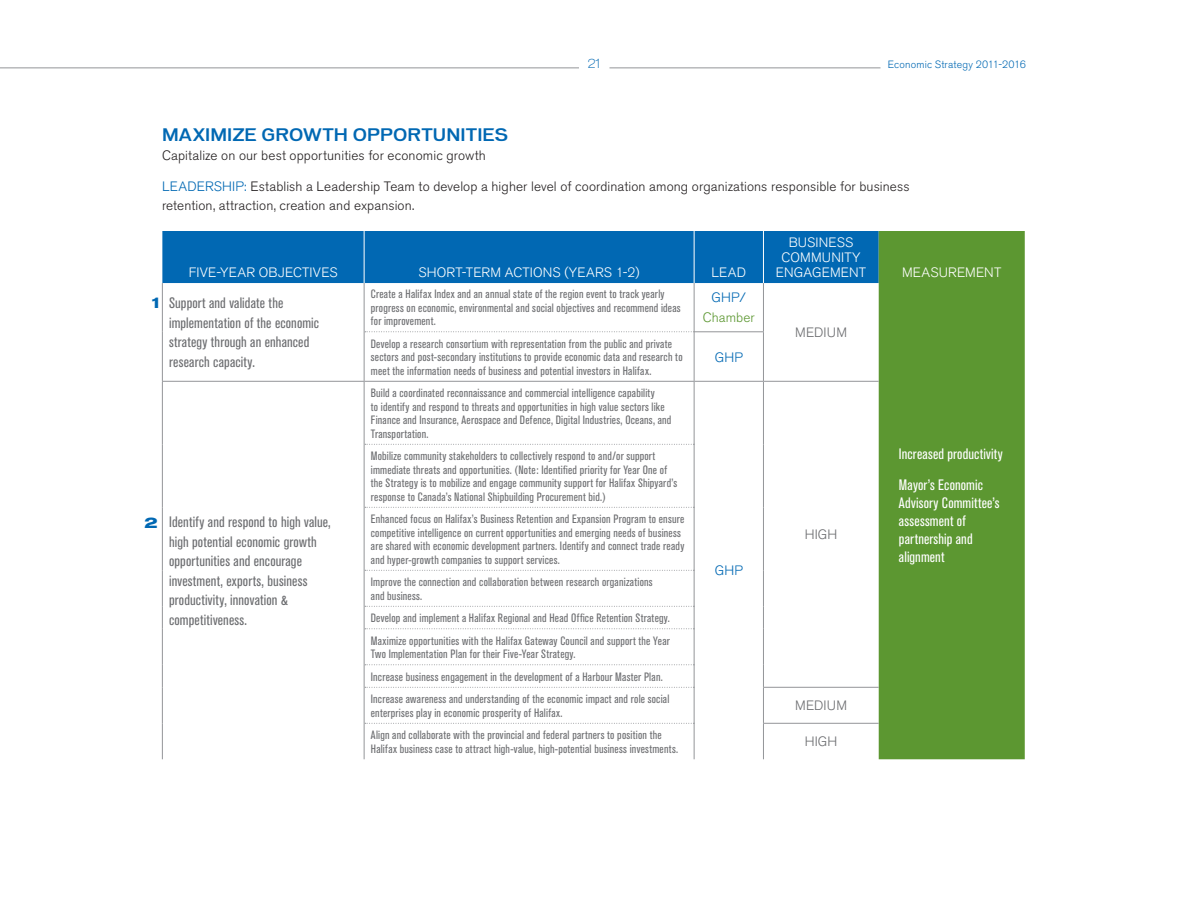
<style>
.page{position:relative;width:1188px;height:918px;background:#fff}
.page>*{position:absolute;margin:0;border:0;box-sizing:border-box;transform-origin:0 0}
.t1{font:500 16.5px "Vonnes";letter-spacing:.005em;color:#0168b3}
.Table-Objectives{font:condensed 15px/19.5px "Akzidenz Grotesk BE";letter-spacing:.01em;color:#6c6d70}
.t2{font:condensed 15px/18px "Akzidenz Grotesk BE";letter-spacing:.01em;color:#fff}
.t3{font:300 13.5px/19.5px "Akzidenz Grotesk BE";letter-spacing:.01em;color:#231f20}
.t4{font:300 13.5px/15px "Akzidenz Grotesk BE";letter-spacing:.015em;color:#fff;text-align:center}
.t5{font:300 13.5px "Akzidenz Grotesk BE";letter-spacing:.01em;color:#6c6d70}
.t6{font:300 13.5px/19.5px "Akzidenz Grotesk BE";letter-spacing:.01em;color:#5c9731;text-align:center}
.t7{font:300 13.5px "Akzidenz Grotesk BE";letter-spacing:.01em;color:#0168b3}
.t8{font:700 expanded 13.5px "Vonnes";color:#0168b3}
.Table-Actions{font:condensed 12px/13.5px "Akzidenz Grotesk BE";letter-spacing:.02em;color:#6c6d70}
.t9{font:300 12px "Vonnes";color:#0168b3}
.t10{font:300 10.5px "Akzidenz Grotesk BE";letter-spacing:.015em;color:#0168b3}
.s1{color:#0168b3}
</style>
<div class="page">
<hr style="left:609px;top:68px;width:272px;height:1px;background:#939598">
<hr style="left:0;top:68px;width:579px;height:1px;background:#939598">
<div style="left:162px;top:231px;width:717px;height:52px;background:#0168b3"></div>
<div style="left:879px;top:231px;width:146px;height:528px;background:#5c9731"></div>
<hr style="left:162px;top:283px;width:1px;height:49px;background:#939598">
<hr style="left:364px;top:283px;width:1px;height:49px;background:#939598">
<hr style="left:162px;top:332px;width:1px;height:49px;background:#939598">
<hr style="left:364px;top:332px;width:1px;height:49px;background:#939598">
<hr style="left:162px;top:381px;width:202px;height:1px;background:#939598">
<hr style="left:162px;top:382px;width:1px;height:62px;background:#939598">
<hr style="left:364px;top:382px;width:1px;height:62px;background:#939598">
<hr style="left:162px;top:444px;width:1px;height:63px;background:#939598">
<hr style="left:364px;top:444px;width:1px;height:63px;background:#939598">
<hr style="left:162px;top:507px;width:1px;height:63px;background:#939598">
<hr style="left:364px;top:507px;width:1px;height:63px;background:#939598">
<hr style="left:162px;top:570px;width:1px;height:36px;background:#939598">
<hr style="left:364px;top:570px;width:1px;height:36px;background:#939598">
<svg style="left:162px;top:606px;width:1px;height:23px"></svg>
<hr style="left:162px;top:629px;width:1px;height:36px;background:#939598">
<hr style="left:364px;top:629px;width:1px;height:36px;background:#939598">
<svg style="left:162px;top:665px;width:1px;height:22px"></svg>
<hr style="left:162px;top:687px;width:1px;height:36px;background:#939598">
<hr style="left:364px;top:687px;width:1px;height:36px;background:#939598">
<hr style="left:162px;top:723px;width:1px;height:36px;background:#939598">
<hr style="left:364px;top:723px;width:1px;height:36px;background:#939598">
<hr style="left:364px;top:381px;width:330px;height:1px;background:#939598">
<hr style="left:694px;top:283px;width:1px;height:48px;background:#939598">
<hr style="left:763px;top:283px;width:1px;height:48px;background:#939598">
<hr style="left:694px;top:331px;width:70px;height:1px;background:#939598">
<hr style="left:694px;top:332px;width:1px;height:49px;background:#939598">
<hr style="left:763px;top:332px;width:1px;height:49px;background:#939598">
<hr style="left:694px;top:381px;width:69px;height:1px;background:#939598">
<hr style="left:694px;top:382px;width:1px;height:62px;background:#939598">
<hr style="left:763px;top:382px;width:1px;height:62px;background:#939598">
<hr style="left:694px;top:444px;width:1px;height:63px;background:#939598">
<hr style="left:763px;top:444px;width:1px;height:63px;background:#939598">
<hr style="left:694px;top:507px;width:1px;height:63px;background:#939598">
<hr style="left:763px;top:507px;width:1px;height:63px;background:#939598">
<hr style="left:694px;top:570px;width:1px;height:36px;background:#939598">
<hr style="left:763px;top:570px;width:1px;height:36px;background:#939598">
<svg style="left:763px;top:606px;width:1px;height:23px"></svg>
<hr style="left:694px;top:629px;width:1px;height:36px;background:#939598">
<hr style="left:763px;top:629px;width:1px;height:36px;background:#939598">
<svg style="left:763px;top:665px;width:1px;height:22px"></svg>
<hr style="left:694px;top:687px;width:1px;height:36px;background:#939598">
<hr style="left:763px;top:688px;width:1px;height:35px;background:#939598">
<hr style="left:694px;top:723px;width:1px;height:36px;background:#939598">
<hr style="left:763px;top:724px;width:1px;height:35px;background:#939598">
<hr style="left:763px;top:381px;width:116px;height:1px;background:#939598">
<hr style="left:763px;top:687px;width:116px;height:1px;background:#939598">
<hr style="left:763px;top:723px;width:116px;height:1px;background:#939598">
<svg style="left:365px;top:444px;width:329px;height:1px"></svg>
<svg style="left:365px;top:507px;width:329px;height:1px"></svg>
<svg style="left:365px;top:570px;width:329px;height:1px"></svg>
<svg style="left:364px;top:606px;width:331px;height:23px"></svg>
<svg style="left:364px;top:664px;width:331px;height:24px"></svg>
<svg style="left:365px;top:723px;width:329px;height:1px"></svg>
<svg style="left:365px;top:331px;width:329px;height:1px"></svg>
<hr style="left:364px;top:231px;width:1px;height:52px;background:#fff">
<hr style="left:694px;top:231px;width:1px;height:52px;background:#fff">
<hr style="left:763px;top:231px;width:1px;height:52px;background:#fff">
<p class="t9" style="left:588px;top:56px;width:14px">21</p>
<p class="t10" style="left:888px;top:58px;width:140px">Economic Strategy 2011-2016</p>
<p class="t1" style="left:162px;top:125px;width:347px">MAXIMIZE GROWTH OPPORTUNITIES</p>
<p class="t3" style="left:162px;top:146px;width:326px">Capitalize on our best opportunities for economic growth</p>
<p class="t3" style="left:162px;top:176px;width:749px"><span class="s1">LEADERSHIP:</span> Establish a Leadership Team to develop a higher level of coordination among organizations responsible for business retention, attraction, creation and expansion.</p>
<p class="t8" style="left:152px;top:294px;width:10px">1</p>
<p class="t8" style="left:144px;top:515px;width:15px">2</p>
<p class="t4" style="left:189px;top:265px;width:150px">FIVE-YEAR OBJECTIVES</p>
<p class="t4" style="left:418px;top:265px;width:223px">SHORT-TERM ACTIONS (YEARS 1-2)</p>
<p class="t4" style="left:711px;top:265px;width:36px">LEAD</p>
<p class="Table-Objectives" style="left:169px;top:294px;width:152px">Support and validate the implementation of the economic strategy through an enhanced research capacity.</p>
<p class="Table-Actions" style="left:371px;top:287px;width:311px">Create a Halifax Index and an annual state of the region event to track yearly progress on economic, environmental and social objectives and recommend ideas for improvement.</p>
<p class="t6" style="left:703px;top:288px;width:54px"><span class="s1">GHP/<br></span>Chamber</p>
<p class="Table-Actions" style="left:371px;top:337px;width:313px">Develop a research consortium with representation from the public and private sectors and post-secondary institutions to provide economic data and research to meet the information needs of business and potential investors in Halifax.</p>
<p class="t7" style="left:715px;top:349px;width:30px">GHP</p>
<p class="Table-Actions" style="left:371px;top:386px;width:302px">Build a coordinated reconnaissance and commercial intelligence capability<br>to identify and respond to threats and opportunities in high value sectors like Finance and Insurance, Aerospace and Defence, Digital Industries, Oceans, and Transportation.</p>
<p class="t4" style="left:776px;top:235px;width:92px">BUSINESS<br>COMMUNITY<br>ENGAGEMENT</p>
<p class="t5" style="left:795px;top:325px;width:53px">MEDIUM</p>
<p class="Table-Objectives" style="left:169px;top:513px;width:163px">Identify and respond to high value, high potential economic growth opportunities and encourage investment, exports, business productivity, innovation &amp; competitiveness.</p>
<p class="Table-Actions" style="left:371px;top:449px;width:308px">Mobilize community stakeholders to collectively respond to and/or support immediate threats and opportunities. (Note: Identified priority for Year One of the Strategy is to mobilize and engage community support for Halifax Shipyard’s response to Canada’s National Shipbuilding Procurement bid.)</p>
<p class="Table-Actions" style="left:371px;top:512px;width:315px">Enhanced focus on Halifax’s Business Retention and Expansion Program to ensure competitive intelligence on current opportunities and emerging needs of business are shared with economic development partners. Identify and connect trade ready and hyper-growth companies to support services.</p>
<p class="Table-Actions" style="left:371px;top:575px;width:283px">Improve the connection and collaboration between research organizations and business.</p>
<p class="Table-Actions" style="left:371px;top:611px;width:301px">Develop and implement a Halifax Regional and Head Office Retention Strategy.</p>
<p class="Table-Actions" style="left:371px;top:634px;width:301px">Maximize opportunities with the Halifax Gateway Council and support the Year<br>Two Implementation Plan for their Five-Year Strategy.</p>
<p class="Table-Actions" style="left:371px;top:670px;width:293px">Increase business engagement in the development of a Harbour Master Plan.</p>
<p class="Table-Actions" style="left:371px;top:692px;width:300px">Increase awareness and understanding of the economic impact and role social enterprises play in economic prosperity of Halifax.</p>
<p class="t5" style="left:795px;top:698px;width:53px">MEDIUM</p>
<p class="Table-Actions" style="left:371px;top:728px;width:309px">Align and collaborate with the provincial and federal partners to position the<br>Halifax business case to attract high-value, high-potential business investments.</p>
<p class="t5" style="left:805px;top:734px;width:34px">HIGH</p>
<p class="t5" style="left:805px;top:527px;width:34px">HIGH</p>
<p class="t7" style="left:715px;top:563px;width:30px">GHP</p>
<p class="t4" style="left:902px;top:265px;width:101px">MEASUREMENT</p>
<p class="t2" style="left:899px;top:445px;width:105px">Increased productivity</p>
<p class="t2" style="left:899px;top:477px;width:102px">Mayor’s Economic<br>Advisory Committee’s assessment of partnership and alignment</p>
</div>
